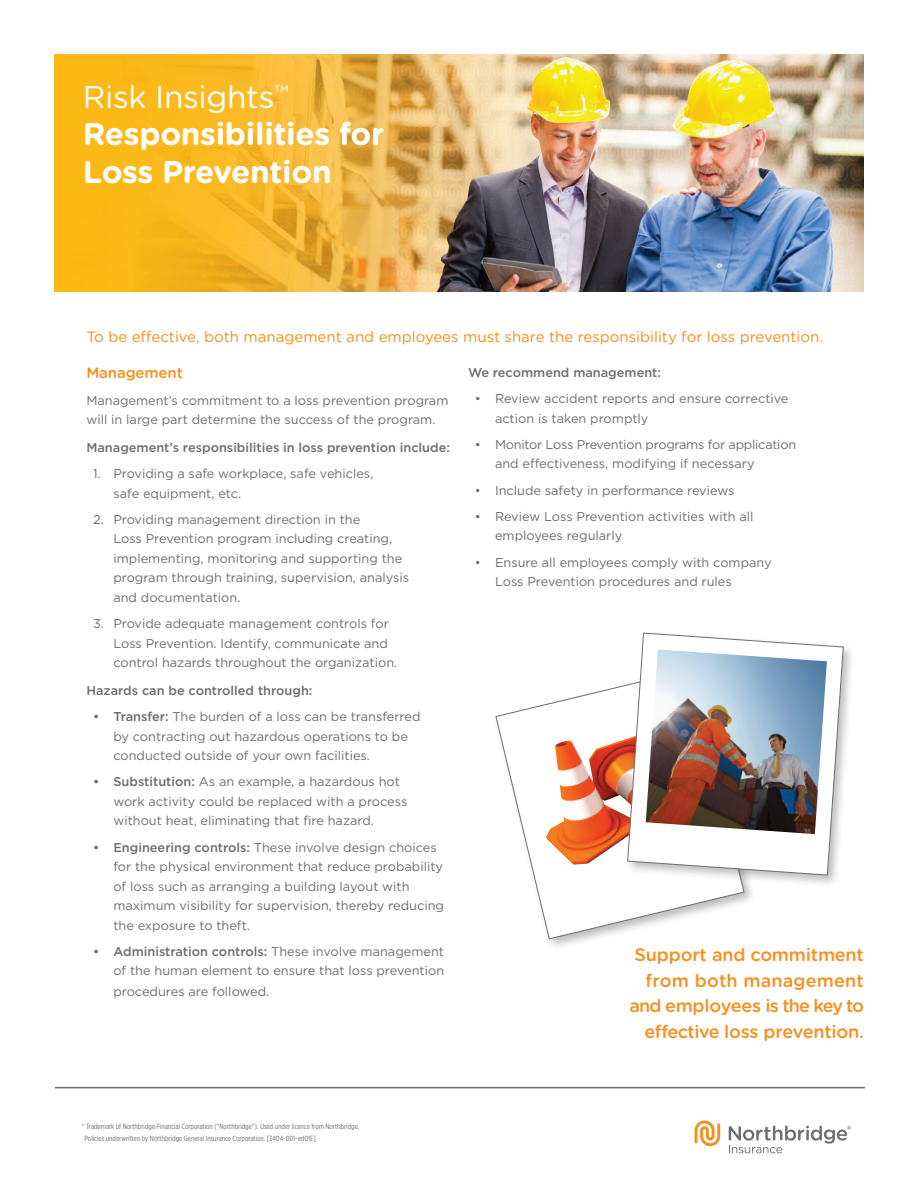
<style>
.page{position:relative;width:918px;height:1188px;background:#fff}
.page>*{position:absolute;margin:0;border:0;box-sizing:border-box;transform-origin:0 0}
.t1{font:700 31.5px/37.5px "Gotham Rounded";letter-spacing:-.01em;color:#fff}
.t2{font:500 18px/25.5px "Gotham Rounded";letter-spacing:-.01em;color:#f68f1e;text-align:right}
.Intro{font:15px "Gotham Rounded";color:#f68f1e}
.Section{font:500 15px "Gotham Rounded";letter-spacing:-.01em;color:#f68f1e}
.Body_Text{font:12.75px/19.5px "Gotham";color:#6c6d70}
.Subhead{font:500 12.75px "Gotham";color:#6c6d70}
.Body_Text-2{font:12.75px/19.5px "Gotham";letter-spacing:-.02em;color:#6c6d70}
.t3{font:7.5px "Gotham X Narrow";color:#6c6d70}
.s1{font-weight:400}
.s2{font-weight:500}
.s3{font-family:"Gotham"}
</style>
<div class="page">
<img style="left:54px;top:54px;width:810px;height:238px">
<svg style="left:695px;top:1120px;width:25px;height:26px"></svg>
<svg style="left:729px;top:1126px;width:122px;height:27px"></svg>
<hr style="left:55px;top:1087px;width:810px;height:1px;background:#6c6d70">
<div style="left:493px;top:667px;width:263px;height:284px;background:#231f20;opacity:.3"></div>
<svg style="left:495px;top:669px;width:249px;height:270px"></svg>
<img style="left:546px;top:733px;width:79px;height:132px">
<div style="left:625px;top:630px;width:231px;height:258px;background:#231f20;opacity:.3"></div>
<svg style="left:627px;top:633px;width:217px;height:242px"></svg>
<img style="left:646px;top:649px;width:181px;height:185px">
<p class="t1" style="left:83px;top:77px;width:303px"><span class="s1">Risk Insights</span><sup>™<br></sup>Responsibilities for</p>
<p class="t1" style="left:83px;top:152px;width:250px">Loss Prevention</p>
<p class="Intro" style="left:86px;top:327px;width:738px">To be effective, both management and employees must share the responsibility for loss prevention.</p>
<p class="Section" style="left:86px;top:362px;width:98px">Management</p>
<p class="Body_Text" style="left:86px;top:390px;width:364px">Management’s commitment to a loss prevention program will in large part determine the success of the program.</p>
<p class="Subhead" style="left:86px;top:439px;width:365px">Management’s responsibilities in loss prevention include:</p>
<p class="Body_Text" style="left:113px;top:464px;width:262px;text-indent:-20px">1. Providing a safe workplace, safe vehicles, safe equipment, etc.</p>
<p class="Body_Text" style="left:113px;top:509px;width:297px;text-indent:-20px">2. Providing management direction in the<br>Loss Prevention program including creating, implementing, monitoring and supporting the program through training, supervision, analysis and documentation.</p>
<p class="Body_Text" style="left:113px;top:614px;width:285px;text-indent:-20px">3. Provide adequate management controls for<br>Loss Prevention. Identify, communicate and control hazards throughout the organization.</p>
<p class="Subhead" style="left:86px;top:682px;width:228px">Hazards can be controlled through:</p>
<p class="Body_Text" style="left:113px;top:707px;width:309px;text-indent:-20px"><span class="s2">• Transfer:</span> The burden of a loss can be transferred by contracting out hazardous operations to be conducted outside of your own facilities.</p>
<p class="Body_Text" style="left:113px;top:772px;width:296px;text-indent:-20px"><span class="s2">• Substitution:</span> As an example, a hazardous hot work activity could be replaced with a process without heat, eliminating that fire hazard.</p>
<p class="Body_Text" style="left:113px;top:837px;width:332px;text-indent:-20px"><span class="s2">• Engineering controls:</span> These involve design choices for the physical environment that reduce probability of loss such as arranging a building layout with maximum visibility for supervision, thereby reducing the exposure to theft.</p>
<p class="Body_Text" style="left:93px;top:941px;width:353px;text-align:right"><span class="s2">• Administration controls:</span> These involve management of the human element to ensure that loss prevention</p>
<p class="Body_Text" style="left:113px;top:982px;width:157px">procedures are followed.</p>
<p class="Subhead" style="left:468px;top:364px;width:195px">We recommend management:</p>
<p class="Body_Text" style="left:495px;top:389px;width:295px;text-indent:-20px">• Review accident reports and ensure corrective action is taken promptly</p>
<p class="Body_Text-2" style="left:495px;top:434px;width:303px;text-indent:-20px">• Monitor Loss Prevention programs for application and effectiveness, modifying if necessary</p>
<p class="Body_Text" style="left:475px;top:480px;width:261px">• Include safety in performance reviews</p>
<p class="Body_Text" style="left:495px;top:506px;width:260px;text-indent:-20px">• Review Loss Prevention activities with all employees regularly</p>
<p class="Body_Text" style="left:495px;top:552px;width:278px;text-indent:-20px">• Ensure all employees comply with company<br>Loss Prevention procedures and rules</p>
<p class="t2" style="left:629px;top:941px;width:236px">Support and commitment from both management and employees is the key to effective loss prevention.</p>
<p class="t3" style="left:82px;top:1122px;width:279px"><span class="s3">®</span> Trademark of Northbridge Financial Corporation (“Northbridge”). Used under licence from Northbridge.</p>
<p class="t3" style="left:84px;top:1134px;width:233px">Policies underwritten by Northbridge General Insurance Corporation. [3404-001-ed01E]</p>
</div>
